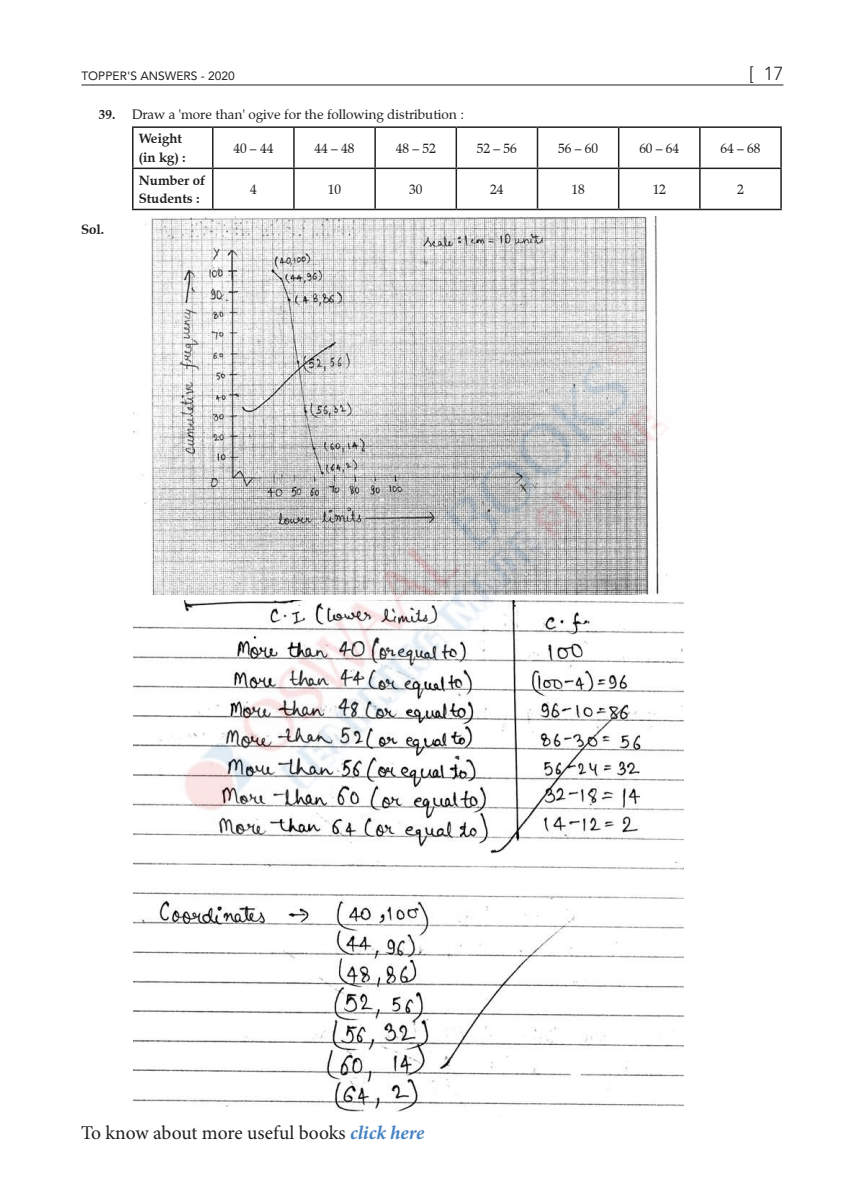
<style>
.page{position:relative;width:864px;height:1188px;background:#fff}
.page>*{position:absolute;margin:0;border:0;box-sizing:border-box;transform-origin:0 0}
.t1{font:19.5px "Minion Pro";letter-spacing:-.005em;color:#231f20}
.t2{font:300 18.75px "Avenir LT Std";color:#231f20}
.t3{font:13.5px/24.2px "Zapf Calligraphic 801 BT";color:#231f20}
.t4{font:700 13.5px/18.9px "Zapf Calligraphic 801 BT";color:#231f20}
.t5{font:12px "Avenir LT Std";color:#231f20}
.s1{font-weight:700}
.s2{font-weight:700;font-style:italic;color:#4682c4}
</style>
<div class="page">
<hr style="left:81px;top:85px;width:702px;height:1px;background:#231f20">
<hr style="left:132px;top:126px;width:81px;height:2px;background:#231f20">
<hr style="left:132px;top:128px;width:2px;height:40px;background:#231f20">
<hr style="left:213px;top:126px;width:81px;height:2px;background:#231f20">
<hr style="left:212px;top:128px;width:2px;height:40px;background:#231f20">
<hr style="left:294px;top:126px;width:81px;height:2px;background:#231f20">
<hr style="left:293px;top:128px;width:2px;height:40px;background:#231f20">
<hr style="left:375px;top:126px;width:81px;height:2px;background:#231f20">
<hr style="left:374px;top:128px;width:2px;height:40px;background:#231f20">
<hr style="left:456px;top:126px;width:82px;height:2px;background:#231f20">
<hr style="left:456px;top:128px;width:1px;height:40px;background:#231f20">
<hr style="left:538px;top:126px;width:81px;height:2px;background:#231f20">
<hr style="left:537px;top:128px;width:1px;height:40px;background:#231f20">
<hr style="left:619px;top:126px;width:81px;height:2px;background:#231f20">
<hr style="left:618px;top:128px;width:1px;height:40px;background:#231f20">
<hr style="left:700px;top:126px;width:82px;height:2px;background:#231f20">
<hr style="left:699px;top:128px;width:2px;height:40px;background:#231f20">
<hr style="left:780px;top:128px;width:2px;height:40px;background:#231f20">
<hr style="left:132px;top:168px;width:81px;height:1px;background:#231f20">
<hr style="left:132px;top:169px;width:2px;height:40px;background:#231f20">
<hr style="left:213px;top:168px;width:81px;height:1px;background:#231f20">
<hr style="left:212px;top:169px;width:2px;height:40px;background:#231f20">
<hr style="left:294px;top:168px;width:81px;height:1px;background:#231f20">
<hr style="left:293px;top:169px;width:2px;height:40px;background:#231f20">
<hr style="left:375px;top:168px;width:81px;height:1px;background:#231f20">
<hr style="left:374px;top:169px;width:2px;height:40px;background:#231f20">
<hr style="left:456px;top:168px;width:82px;height:1px;background:#231f20">
<hr style="left:456px;top:169px;width:1px;height:40px;background:#231f20">
<hr style="left:538px;top:168px;width:81px;height:1px;background:#231f20">
<hr style="left:537px;top:169px;width:1px;height:40px;background:#231f20">
<hr style="left:619px;top:168px;width:81px;height:1px;background:#231f20">
<hr style="left:618px;top:169px;width:1px;height:40px;background:#231f20">
<hr style="left:700px;top:168px;width:82px;height:1px;background:#231f20">
<hr style="left:699px;top:169px;width:2px;height:40px;background:#231f20">
<hr style="left:780px;top:169px;width:2px;height:40px;background:#231f20">
<hr style="left:132px;top:209px;width:81px;height:1px;background:#231f20">
<hr style="left:213px;top:209px;width:81px;height:1px;background:#231f20">
<hr style="left:294px;top:209px;width:81px;height:1px;background:#231f20">
<hr style="left:375px;top:209px;width:81px;height:1px;background:#231f20">
<hr style="left:456px;top:209px;width:82px;height:1px;background:#231f20">
<hr style="left:538px;top:209px;width:81px;height:1px;background:#231f20">
<hr style="left:619px;top:209px;width:81px;height:1px;background:#231f20">
<hr style="left:700px;top:209px;width:82px;height:1px;background:#231f20">
<img style="left:134px;top:216px;width:524px;height:378px">
<img style="left:134px;top:626px;width:550px;height:486px">
<img style="left:175px;top:337px;width:509px;height:514px">
<p class="t5" style="left:81px;top:69px;width:155px">TOPPER'S ANSWERS - 2020</p>
<h2 class="t2" style="left:749px;top:63px;width:36px">[ 17</h2>
<p class="t3" style="left:139px;top:103px;width:327px;text-indent:-40px"><span class="s1">39.</span> Draw a 'more than' ogive for the following distribution :<br><span class="s1">Weight</span></p>
<p class="t4" style="left:139px;top:148px;width:49px">(in kg) :</p>
<p class="t3" style="left:233px;top:136px;width:41px">40 – 44</p>
<p class="t3" style="left:315px;top:136px;width:41px">44 – 48</p>
<p class="t3" style="left:396px;top:136px;width:41px">48 – 52</p>
<p class="t3" style="left:477px;top:136px;width:41px">52 – 56</p>
<p class="t3" style="left:558px;top:136px;width:41px">56 – 60</p>
<p class="t3" style="left:639px;top:136px;width:41px">60 – 64</p>
<p class="t3" style="left:721px;top:136px;width:41px">64 – 68</p>
<p class="t4" style="left:81px;top:220px;width:25px">Sol.</p>
<p class="t4" style="left:139px;top:170px;width:68px">Number of<br>Students :</p>
<p class="t3" style="left:250px;top:177px;width:8px">4</p>
<p class="t3" style="left:328px;top:177px;width:15px">10</p>
<p class="t3" style="left:409px;top:177px;width:15px">30</p>
<p class="t3" style="left:490px;top:177px;width:15px">24</p>
<p class="t3" style="left:571px;top:177px;width:15px">18</p>
<p class="t3" style="left:653px;top:177px;width:15px">12</p>
<p class="t3" style="left:737px;top:177px;width:8px">2</p>
<h1 class="t1" style="left:81px;top:1120px;width:345px">To know about more useful books <span class="s2">click here</span></h1>
</div>
